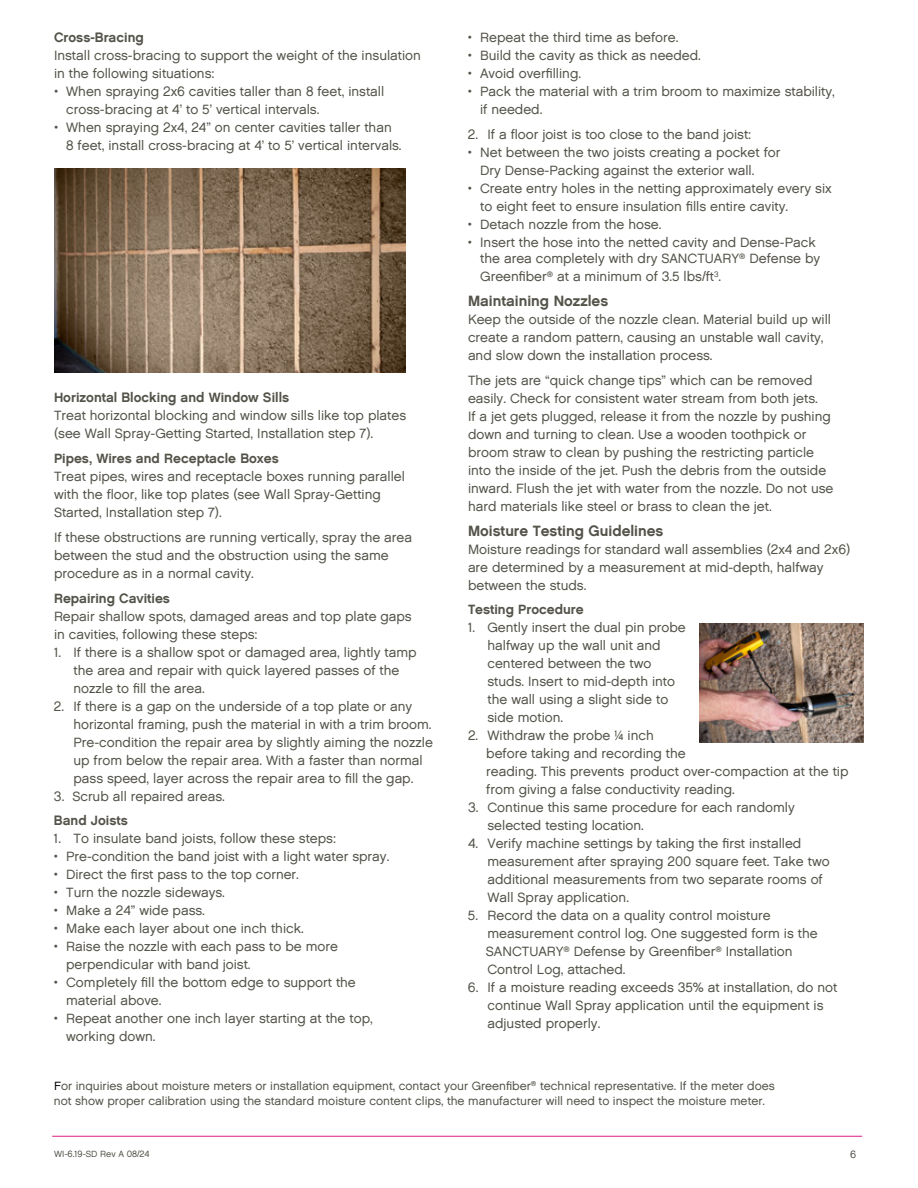
<style>
.page{position:relative;width:918px;height:1188px;background:#fff}
.page>*{position:absolute;margin:0;border:0;box-sizing:border-box;transform-origin:0 0}
.t1{font:15px "Chalet New York Nineteen Sixty";color:#54534a}
.t2{font:13.5px/18px "Chalet London Nineteen Sixty";color:#54534a}
.t3{font:13.5px "Chalet New York Nineteen Sixty";color:#54534a}
.t4{font:12px/14.4px "Chalet London Nineteen Sixty";color:#54534a}
.t5{font:10.5px "Chalet London Nineteen Sixty";color:#54534a}
.t6{font:9px "Chalet London Nineteen Sixty";color:#54534a}
.s1{color:#000}
</style>
<div class="page">
<img style="left:54px;top:168px;width:352px;height:205px">
<img style="left:700px;top:623px;width:164px;height:119px">
<hr style="left:52px;top:1136px;width:810px;height:1px;background:#e01b83">
<p class="t3" style="left:54px;top:30px;width:91px">Cross-Bracing</p>
<p class="t2" style="left:54px;top:47px;width:368px">Install cross-bracing to support the weight of the insulation in the following situations:</p>
<p class="t2" style="left:66px;top:83px;width:320px;text-indent:-12px">• When spraying 2x6 cavities taller than 8 feet, install cross-bracing at 4’ to 5’ vertical intervals.</p>
<p class="t2" style="left:66px;top:119px;width:337px;text-indent:-12px">• When spraying 2x4, 24” on center cavities taller than<br>8 feet, install cross-bracing at 4’ to 5’ vertical intervals.</p>
<p class="t3" style="left:54px;top:390px;width:237px">Horizontal Blocking and Window Sills</p>
<p class="t2" style="left:54px;top:407px;width:354px">Treat horizontal blocking and window sills like top plates (see Wall Spray-Getting Started, Installation step 7).</p>
<p class="t3" style="left:54px;top:450px;width:226px">Pipes, Wires and Receptacle Boxes</p>
<p class="t2" style="left:54px;top:467px;width:352px">Treat pipes, wires and receptacle boxes running parallel with the floor, like top plates (see Wall Spray-Getting<br>Started, Installation step 7).</p>
<p class="t2" style="left:54px;top:528px;width:360px">If these obstructions are running vertically, spray the area between the stud and the obstruction using the same procedure as in a normal cavity.</p>
<p class="t3" style="left:54px;top:590px;width:118px">Repairing Cavities</p>
<p class="t2" style="left:54px;top:607px;width:359px">Repair shallow spots, damaged areas and top plate gaps in cavities, following these steps:</p>
<p class="t2" style="left:73px;top:643px;width:345px;text-indent:-19px">1. If there is a shallow spot or damaged area, lightly tamp the area and repair with quick layered passes of the nozzle to fill the area.</p>
<p class="t2" style="left:73px;top:697px;width:361px;text-indent:-19px">2. If there is a gap on the underside of a top plate or any horizontal framing, push the material in with a trim broom.<br>Pre-condition the repair area by slightly aiming the nozzle up from below the repair area. With a faster than normal pass speed, layer across the repair area to fill the gap.</p>
<p class="t2" style="left:54px;top:787px;width:172px">3. Scrub all repaired areas.</p>
<p class="t3" style="left:54px;top:812px;width:75px">Band Joists</p>
<p class="t2" style="left:54px;top:830px;width:284px">1. To insulate band joists, follow these steps:</p>
<p class="t2" style="left:54px;top:848px;width:337px">• Pre-condition the band joist with a light water spray.</p>
<p class="t2" style="left:54px;top:866px;width:247px">• Direct the first pass to the top corner.</p>
<p class="t2" style="left:54px;top:884px;width:173px">• Turn the nozzle sideways.</p>
<p class="t2" style="left:54px;top:902px;width:153px">• Make a 24” wide pass.</p>
<p class="t2" style="left:54px;top:920px;width:251px">• Make each layer about one inch thick.</p>
<p class="t2" style="left:66px;top:938px;width:273px;text-indent:-12px">• Raise the nozzle with each pass to be more perpendicular with band joist.</p>
<p class="t2" style="left:66px;top:974px;width:291px;text-indent:-12px">• Completely fill the bottom edge to support the material above.</p>
<p class="t2" style="left:66px;top:1010px;width:308px;text-indent:-12px">• Repeat another one inch layer starting at the top, working down.</p>
<p class="t2" style="left:468px;top:29px;width:212px">• Repeat the third time as before.</p>
<p class="t2" style="left:468px;top:47px;width:235px">• Build the cavity as thick as needed.</p>
<p class="t2" style="left:468px;top:65px;width:115px">• Avoid overfilling.</p>
<p class="t2" style="left:480px;top:83px;width:356px;text-indent:-12px">• Pack the material with a trim broom to maximize stability, if needed.</p>
<p class="t2" style="left:468px;top:125px;width:285px">2. If a floor joist is too close to the band joist:</p>
<p class="t2" style="left:480px;top:143px;width:302px;text-indent:-12px">• Net between the two joists creating a pocket for<br>Dry Dense-Packing against the exterior wall.</p>
<p class="t2" style="left:480px;top:179px;width:353px;text-indent:-12px">• Create entry holes in the netting approximately every six to eight feet to ensure insulation fills entire cavity.</p>
<p class="t2" style="left:468px;top:215px;width:195px">• Detach nozzle from the hose.</p>
<p class="t2" style="left:480px;top:234px;width:342px;line-height:16.2px;text-indent:-12px">• Insert the hose into the netted cavity and Dense-Pack the area completely with dry SANCTUARY<sup>®</sup> Defense by</p>
<p class="t2" style="left:480px;top:268px;width:243px">Greenfiber<sup>®</sup> at a minimum of 3.5 lbs/ft<sup>3</sup>.</p>
<p class="t1" style="left:468px;top:292px;width:142px">Maintaining Nozzles</p>
<p class="t2" style="left:468px;top:310px;width:365px">Keep the outside of the nozzle clean. Material build up will create a random pattern, causing an unstable wall cavity, and slow down the installation process.</p>
<p class="t2" style="left:468px;top:371px;width:367px">The jets are “quick change tips” which can be removed easily. Check for consistent water stream from both jets.<br>If a jet gets plugged, release it from the nozzle by pushing down and turning to clean. Use a wooden toothpick or broom straw to clean by pushing the restricting particle into the inside of the jet. Push the debris from the outside inward. Flush the jet with water from the nozzle. Do not use hard materials like steel or brass to clean the jet.</p>
<p class="t1" style="left:468px;top:521px;width:197px">Moisture Testing Guidelines</p>
<p class="t2" style="left:468px;top:540px;width:384px">Moisture readings for standard wall assemblies (2x4 and 2x6) are determined by a measurement at mid-depth, halfway between the studs.</p>
<p class="t3" style="left:468px;top:602px;width:117px">Testing Procedure</p>
<p class="t2" style="left:487px;top:619px;width:200px;text-indent:-19px">1. Gently insert the dual pin probe halfway up the wall unit and centered between the two studs. Insert to mid-depth into the wall using a slight side to side motion.</p>
<p class="t2" style="left:486px;top:727px;width:364px;text-indent:-18px">2. Withdraw the probe ¼ inch<br>before taking and recording the<br>reading. This prevents product over-compaction at the tip from giving a false conductivity reading.</p>
<p class="t2" style="left:487px;top:799px;width:309px;text-indent:-19px">3. Continue this same procedure for each randomly selected testing location.</p>
<p class="t2" style="left:487px;top:835px;width:344px;text-indent:-19px">4. Verify machine settings by taking the first installed measurement after spraying 200 square feet. Take two additional measurements from two separate rooms of Wall Spray application.</p>
<p class="t2" style="left:486px;top:907px;width:333px;text-indent:-18px">5. Record the data on a quality control moisture measurement control log. One suggested form is the SANCTUARY<sup>®</sup> Defense by Greenfiber<sup>®</sup> Installation Control Log, attached.</p>
<p class="t2" style="left:487px;top:979px;width:351px;text-indent:-19px">6. If a moisture reading exceeds 35% at installation, do not continue Wall Spray application until the equipment is adjusted properly.</p>
<p class="t4" style="left:54px;top:1079px;width:722px"><span class="s1">F</span>or inquiries about moisture meters or installation equipment, contact your Greenfiber<sup>®</sup> technical representative. If the meter does not show proper calibration using the standard moisture content clips, the manufacturer will need to inspect the moisture meter.</p>
<p class="t6" style="left:54px;top:1149px;width:97px">WI-6.19-SD Rev A 08/24</p>
<p class="t5" style="left:850px;top:1148px;width:7px">6</p>
</div>
